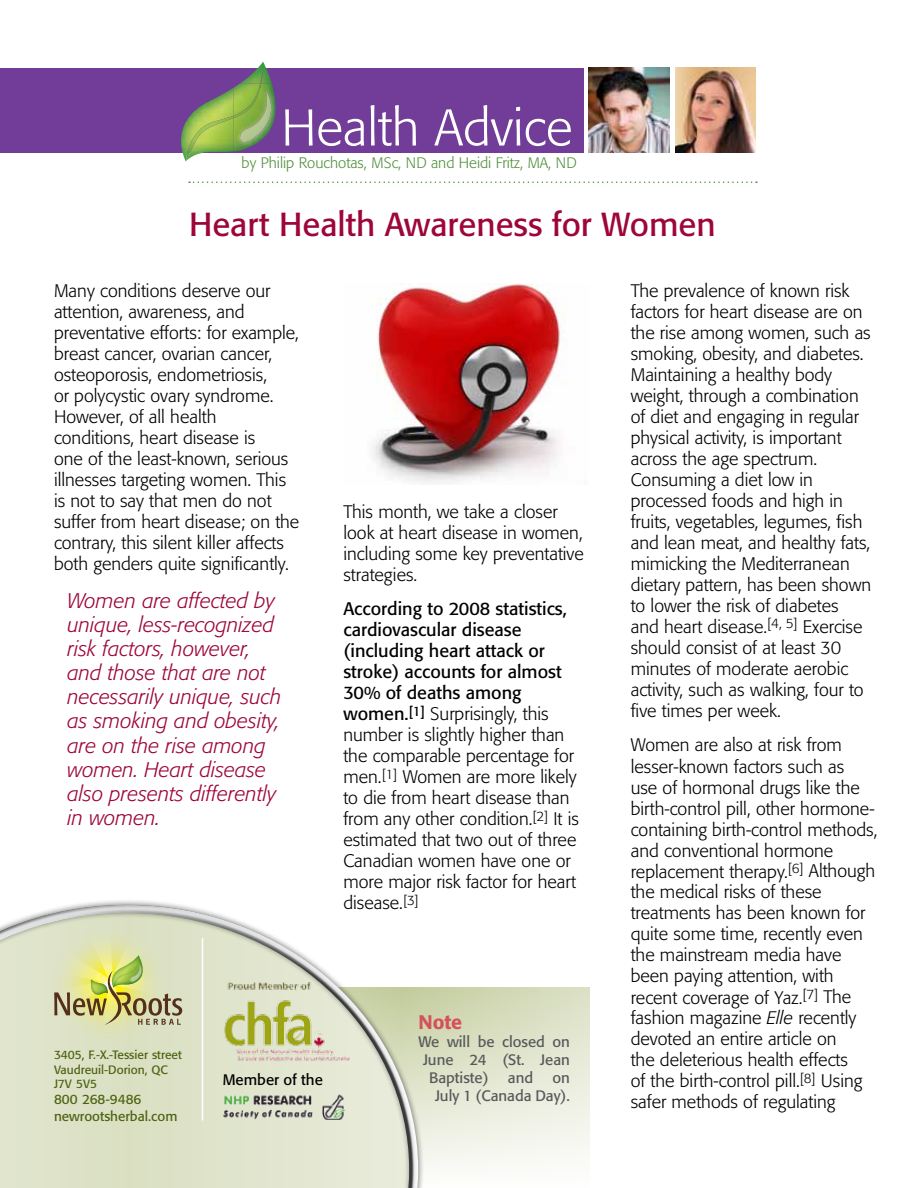
<style>
.page{position:relative;width:918px;height:1188px;background:#fff}
.page>*{position:absolute;margin:0;border:0;box-sizing:border-box;transform-origin:0 0}
.t1{font:300 51px "Formata";color:#fff}
.t2{font:33px "Formata";color:#9d053b}
.t3{font:italic 300 21px/24.2px "Formata";color:#9d053b}
.t4{font:500 19.5px "Formata";color:#d5525b}
.t5{font:300 18px/21px "Formata";color:#000}
.t6{font:15px/18px "Formata";color:#58595b;text-align:right}
.t7{font:300 15px "Formata";color:#51903c}
.t8{font:15px "Formata";color:#000}
.t9{font:13.5px/16.2px "Formata";color:#4d6211}
.t10{font:12px/14.4px "Formata";color:#4d6211}
.s1{font-weight:400}
.s2{font-style:italic}
</style>
<div class="page">
<svg style="left:424px;top:987px;width:166px;height:182px;background:#e4e8d4"></svg>
<div style="left:0;top:68px;width:583px;height:85px;background:#723d98"></div>
<div style="left:0;top:899px;width:424px;height:289px;background:#000;opacity:.5"></div>
<div style="left:0;top:903px;width:414px;height:285px;background:#000;opacity:.75"></div>
<img style="left:223px;top:1094px;width:124px;height:26px">
<hr style="left:202px;top:938px;width:1px;height:182px;background:#fff">
<svg style="left:46px;top:934px;width:136px;height:106px;background:#d0d29e"></svg>
<img style="left:223px;top:980px;width:129px;height:84px">
<img style="left:588px;top:68px;width:81px;height:85px">
<img style="left:675px;top:68px;width:81px;height:85px">
<svg style="left:189px;top:182px;width:568px;height:1px"></svg>
<img style="left:181px;top:62px;width:91px;height:99px">
<img style="left:263px;top:83px;width:13px;height:66px">
<img style="left:263px;top:90px;width:10px;height:52px">
<img style="left:186px;top:70px;width:77px;height:91px">
<img style="left:233px;top:83px;width:28px;height:35px">
<img style="left:373px;top:284px;width:188px;height:199px">
<h1 class="t1" style="left:281px;top:98px;width:293px">Health Advice</h1>
<p class="t7" style="left:242px;top:154px;width:337px">by Philip Rouchotas, MSc, ND and Heidi Fritz, MA, ND</p>
<h2 class="t2" style="left:189px;top:204px;width:528px">Heart Health Awareness for Women</h2>
<p class="t5" style="left:54px;top:280px;width:247px">Many conditions deserve our attention, awareness, and preventative efforts: for example, breast cancer, ovarian cancer, osteoporosis, endometriosis,<br>or polycystic ovary syndrome.<br>However, of all health conditions, heart disease is<br>one of the least-known, serious illnesses targeting women. This is not to say that men do not suffer from heart disease; on the contrary, this silent killer affects both genders quite significantly.</p>
<p class="t3" style="left:68px;top:588px;width:215px">Women are affected by unique, less-recognized risk factors, however, and those that are not necessarily unique, such as smoking and obesity, are on the rise among women. Heart disease also presents differently in women.</p>
<p class="t5" style="left:343px;top:501px;width:242px">This month, we take a closer look at heart disease in women, including some key preventative strategies.</p>
<p class="t5" style="left:343px;top:599px;width:237px"><span class="s1">According to 2008 statistics, cardiovascular disease (including heart attack or stroke) accounts for almost<br>30% of deaths among women.</span><sup>[1]</sup> Surprisingly, this number is slightly higher than the comparable percentage for men.<sup>[1]</sup> Women are more likely to die from heart disease than from any other condition.<sup>[2]</sup> It is estimated that two out of three<br>Canadian women have one or more major risk factor for heart disease.<sup>[3]</sup></p>
<p class="t10" style="left:54px;top:1048px;width:129px">3405, F.-X.-Tessier street<br>Vaudreuil-Dorion, QC<br>J7V 5V5</p>
<p class="t9" style="left:54px;top:1091px;width:125px">800 268-9486 newrootsherbal.com</p>
<p class="t8" style="left:223px;top:1071px;width:102px">Member of the</p>
<p class="t4" style="left:418px;top:1010px;width:45px">Note</p>
<p class="t6" style="left:418px;top:1033px;width:153px">We will be closed on</p>
<p class="t6" style="left:423px;top:1051px;width:148px">June 24 (St. Jean</p>
<p class="t6" style="left:429px;top:1069px;width:61px">Baptiste)</p>
<p class="t6" style="left:508px;top:1069px;width:27px">and</p>
<p class="t6" style="left:435px;top:1069px;width:137px">on<br>July 1 (Canada Day).</p>
<p class="t5" style="left:631px;top:280px;width:242px">The prevalence of known risk factors for heart disease are on the rise among women, such as smoking, obesity, and diabetes.<br>Maintaining a healthy body weight, through a combination of diet and engaging in regular physical activity, is important across the age spectrum.<br>Consuming a diet low in processed foods and high in fruits, vegetables, legumes, fish and lean meat, and healthy fats, mimicking the Mediterranean dietary pattern, has been shown to lower the risk of diabetes and heart disease.<sup>[4,</sup> <sup>5]</sup> Exercise should consist of at least 30 minutes of moderate aerobic activity, such as walking, four to five times per week.</p>
<p class="t5" style="left:631px;top:735px;width:248px">Women are also at risk from lesser-known factors such as<br>use of hormonal drugs like the birth-control pill, other hormone&shy;containing birth-control methods, and conventional hormone replacement therapy.<sup>[6]</sup> Although the medical risks of these treatments has been known for quite some time, recently even the mainstream media have been paying attention, with recent coverage of Yaz.<sup>[7]</sup> The fashion magazine <span class="s2">Elle</span> recently devoted an entire article on<br>the deleterious health effects<br>of the birth-control pill.<sup>[8]</sup> Using safer methods of regulating</p>
</div>
